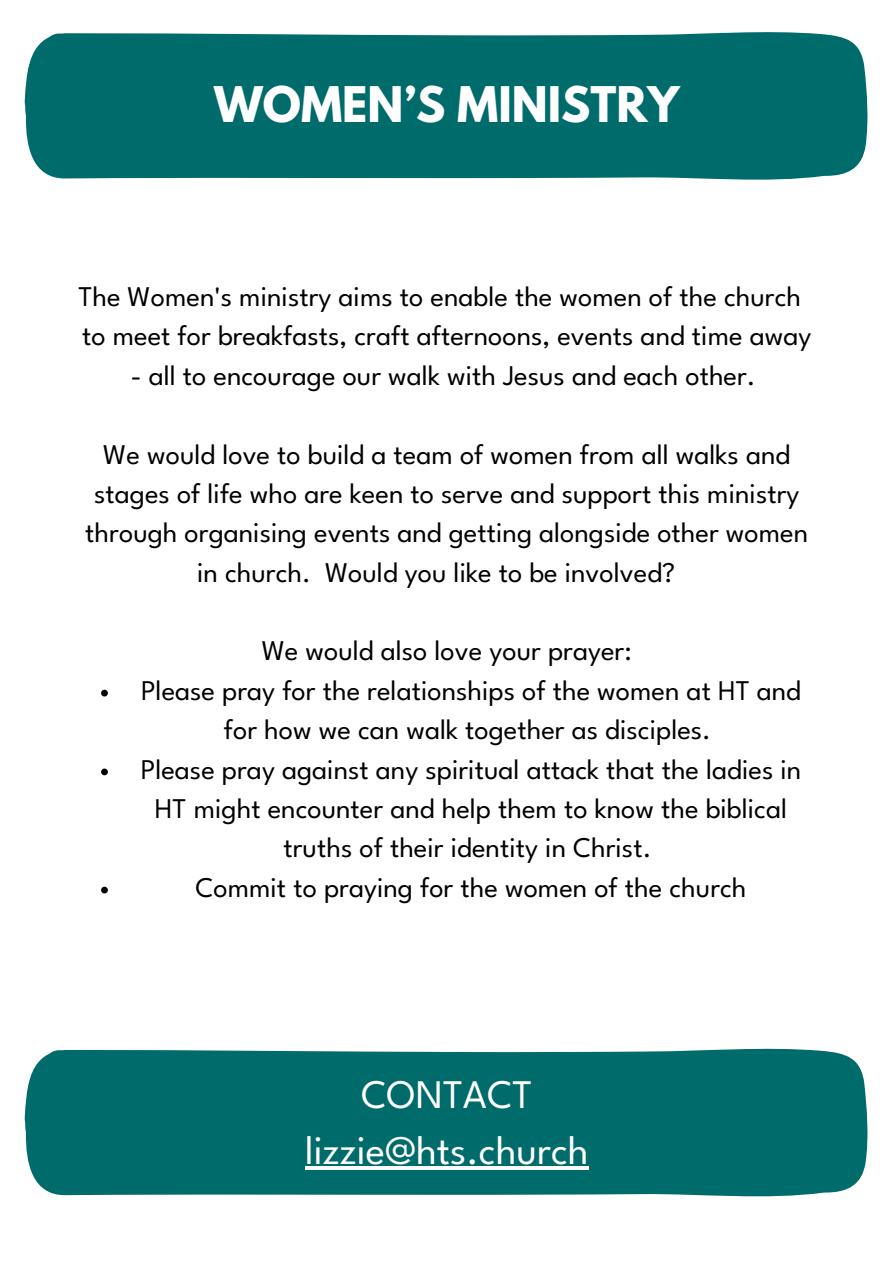
<style>
.page{position:relative;width:894px;height:1264px;background:#fff}
.page>*{position:absolute;margin:0;border:0;box-sizing:border-box;transform-origin:0 0}
.t1{font:700 43.5px "League Spartan";color:#fff}
.t2{font:40.5px "League Spartan";color:#fff}
.t3{font:28.5px/39.3px "League Spartan";color:#000;text-align:center}
</style>
<div class="page">
<div style="left:25px;top:32px;width:843px;height:148px;background:#006b6b"></div>
<div style="left:25px;top:1048px;width:843px;height:149px;background:#006b6b"></div>
<hr style="left:305px;top:1166px;width:283px;height:3px;background:#fff">
<svg style="left:101px;top:689px;width:7px;height:7px"></svg>
<svg style="left:101px;top:768px;width:7px;height:7px"></svg>
<svg style="left:101px;top:886px;width:7px;height:7px"></svg>
<p class="t1" style="left:214px;top:82px;width:467px">WOMEN’S MINISTRY</p>
<p class="t3" style="left:78px;top:279px;width:734px;text-align:left">The Women's ministry aims to enable the women of the church to meet for breakfasts, craft afternoons, events and time away</p>
<p class="t3" style="left:131px;top:358px;width:626px">- all to encourage our walk with Jesus and each other.</p>
<p class="t3" style="left:103px;top:437px;width:688px">We would love to build a team of women from all walks and</p>
<p class="t3" style="left:94px;top:476px;width:706px">stages of life who are keen to serve and support this ministry</p>
<p class="t3" style="left:85px;top:516px;width:724px">through organising events and getting alongside other women</p>
<p class="t3" style="left:197px;top:555px;width:479px">in church. Would you like to be involved?</p>
<p class="t3" style="left:262px;top:634px;width:371px">We would also love your prayer:</p>
<p class="t3" style="left:141px;top:673px;width:661px">Please pray for the relationships of the women at HT and for how we can walk together as disciples.</p>
<p class="t3" style="left:141px;top:752px;width:662px">Please pray against any spiritual attack that the ladies in<br>HT might encounter and help them to know the biblical truths of their identity in Christ.</p>
<p class="t3" style="left:195px;top:870px;width:552px">Commit to praying for the women of the church</p>
<p class="t2" style="left:361px;top:1079px;width:173px">CONTACT</p>
<p class="t2" style="left:305px;top:1136px;width:285px">lizzie@hts.church</p>
</div>
